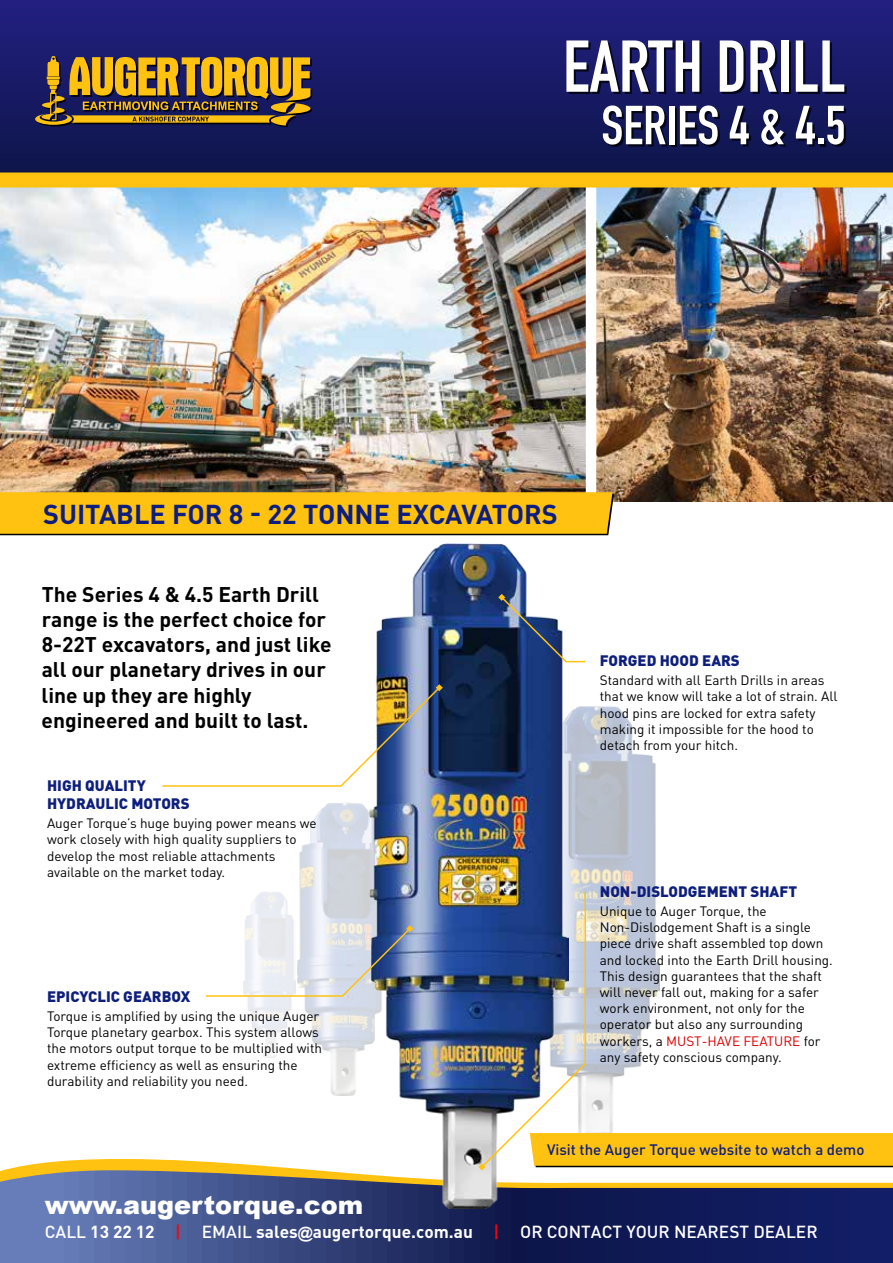
<style>
.page{position:relative;width:893px;height:1263px;background:#fff}
.page>*{position:absolute;margin:0;border:0;box-sizing:border-box;transform-origin:0 0}
.t1{font:72px "DIN Engschrift Std";color:#fff}
.t2{font:54px "DIN Engschrift Std";color:#fff}
.t3{font:700 27px "DIN Pro";color:#0e1e7d}
.t4{font:900 25.5px "Arial";color:#fff}
.t5{font:700 21px/25.2px "DIN Pro";color:#000}
.t6{font:500 17.25px "DIN Pro";color:#fff}
.t7{font:900 15px/18px "DIN Pro";color:#0e1e7d}
.t8{font:500 15px "DIN Pro";color:#0e1e7d}
.t9{font:13.5px/16.2px "DIN Pro";color:#000}
.s1{color:#d90000}
.s2{font-weight:700}
.s3{color:#f00}
.s4{font-family:"Arial";font-weight:700;font-size:15.45px}
</style>
<div class="page">
<img style="left:596px;top:188px;width:297px;height:314px">
<img style="left:0;top:188px;width:586px;height:304px">
<svg style="left:0;top:492px;width:614px;height:43px;background:#f6bb11"></svg>
<img style="left:245px;top:892px;width:49px;height:165px">
<svg style="left:4px;top:1159px;width:308px;height:11px;fill:#ffc211"></svg>
<svg style="left:0;top:1170px;width:893px;height:93px;background:#434d7b"></svg>
<img style="left:299px;top:802px;width:70px;height:293px">
<img style="left:568px;top:706px;width:88px;height:184px">
<img style="left:369px;top:543px;width:199px;height:665px">
<svg style="left:162px;top:684px;width:281px;height:103px"></svg>
<svg style="left:205px;top:925px;width:208px;height:72px"></svg>
<svg style="left:498px;top:594px;width:88px;height:69px"></svg>
<svg style="left:478px;top:890px;width:415px;height:280px"></svg>
<div style="left:0;top:0;width:893px;height:180px;background:linear-gradient(to bottom,#201d82,#131947)"></div>
<div style="left:0;top:173px;width:893px;height:15px;background:#ffc211"></div>
<svg style="left:35px;top:56px;width:277px;height:71px;background:#86692c"></svg>
<h1 class="t1" style="left:563px;top:24px;width:284px">EARTH DRILL</h1>
<h2 class="t2" style="left:601px;top:94px;width:246px">SERIES 4 &amp; 4.5</h2>
<h3 class="t3" style="left:43px;top:496px;width:516px">SUITABLE FOR 8 - 22 TONNE EXCAVATORS</h3>
<h3 class="t5" style="left:42px;top:581px;width:292px">The Series 4 &amp; 4.5 Earth Drill range is the perfect choice for<br>8-22T excavators, and just like all our planetary drives in our line up they are highly engineered and built to last.</h3>
<p class="t7" style="left:47px;top:776px;width:144px">HIGH QUALITY<br>HYDRAULIC MOTORS</p>
<p class="t9" style="left:47px;top:815px;width:271px">Auger Torque’s huge buying power means we work closely with high quality suppliers to develop the most reliable attachments available on the market today.</p>
<p class="t7" style="left:47px;top:987px;width:145px">EPICYCLIC GEARBOX</p>
<p class="t9" style="left:47px;top:1007px;width:277px">Torque is amplified by using the unique Auger Torque planetary gearbox. This system allows the motors output torque to be multiplied with extreme efficiency as well as ensuring the durability and reliability you need.</p>
<p class="t7" style="left:600px;top:651px;width:142px">FORGED HOOD EARS</p>
<p class="t9" style="left:600px;top:672px;width:239px">Standard with all Earth Drills in areas that we know will take a lot of strain. All hood pins are locked for extra safety making it impossible for the hood to detach from your hitch.</p>
<p class="t7" style="left:600px;top:882px;width:199px">NON-DISLODGEMENT SHAFT</p>
<p class="t9" style="left:600px;top:902px;width:235px">Unique to Auger Torque, the Non-Dislodgement Shaft is a single piece drive shaft assembled top down and locked into the Earth Drill housing.<br>This design guarantees that the shaft will never fall out, making for a safer work environment, not only for the operator but also any surrounding workers, a <span class="s1">MUST-HAVE FEATURE</span> for any safety conscious company.</p>
<h3 class="t4" style="left:45px;top:1186px;width:320px">www.augertorque.com</h3>
<p class="t8" style="left:547px;top:1139px;width:319px">Visit the Auger Torque website to watch a demo</p>
<p class="t6" style="left:45px;top:1220px;width:774px">CALL <span class="s2">13 22 12</span> <span class="s3">|</span> EMAIL <span class="s2">sales</span><span class="s4">@</span><span class="s2">augertorque.com.au</span> <span class="s3">|</span> OR CONTACT YOUR NEAREST DEALER</p>
</div>
